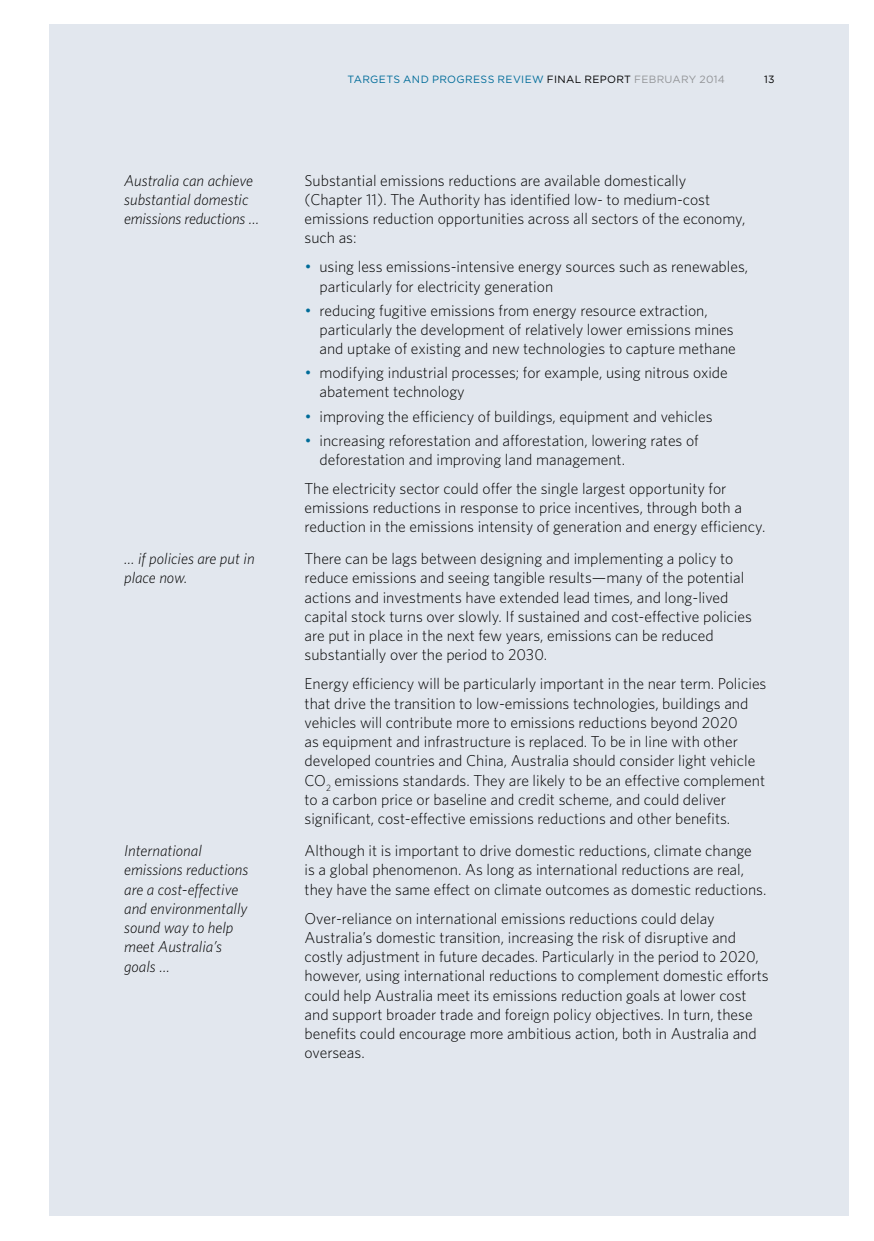
<style>
.page{position:relative;width:874px;height:1241px;background:#fff}
.page>*{position:absolute;margin:0;border:0;box-sizing:border-box;transform-origin:0 0}
.t1{font:300 15.75px/19.2px "Whitney";color:#000}
.t2{font:italic 300 15.75px/19.2px "Whitney";color:#000}
.t3{font:10.5px "Gotham";letter-spacing:.035em;color:#006c99}
.t4{font:10.5px "Gotham";letter-spacing:.025em;color:#939598}
.t5{font:10.5px "Gotham";color:#000}
.s1{color:#000}
.s2{font-family:"Gotham";color:#006c99}
</style>
<div class="page">
<div style="left:50px;top:25px;width:798px;height:1190px;background:#e2e7ee"></div>
<p class="t3" style="left:347px;top:74px;width:246px">TARGETS AND PROGRESS REVIEW <span class="s1">FINAL REPORT</span></p>
<p class="t4" style="left:634px;top:74px;width:92px">FEBRUARY 2014</p>
<p class="t5" style="left:763px;top:74px;width:12px">13</p>
<p class="t2" style="left:124px;top:170px;width:136px">Australia can achieve substantial domestic emissions reductions …</p>
<p class="t1" style="left:304px;top:170px;width:442px">Substantial emissions reductions are available domestically (Chapter 11). The Authority has identified low- to medium-cost emissions reduction opportunities across all sectors of the economy, such as:</p>
<p class="t1" style="left:319px;top:257px;width:430px;text-indent:-15px"><span class="s2">•</span> using less emissions-intensive energy sources such as renewables, particularly for electricity generation</p>
<p class="t1" style="left:319px;top:300px;width:418px;text-indent:-15px"><span class="s2">•</span> reducing fugitive emissions from energy resource extraction, particularly the development of relatively lower emissions mines and uptake of existing and new technologies to capture methane</p>
<p class="t1" style="left:319px;top:362px;width:409px;text-indent:-15px"><span class="s2">•</span> modifying industrial processes; for example, using nitrous oxide abatement technology</p>
<p class="t1" style="left:304px;top:406px;width:409px"><span class="s2">•</span> improving the efficiency of buildings, equipment and vehicles</p>
<p class="t1" style="left:319px;top:430px;width:380px;text-indent:-15px"><span class="s2">•</span> increasing reforestation and afforestation, lowering rates of deforestation and improving land management.</p>
<p class="t1" style="left:304px;top:478px;width:462px">The electricity sector could offer the single largest opportunity for emissions reductions in response to price incentives, through both a reduction in the emissions intensity of generation and energy efficiency.</p>
<p class="t2" style="left:124px;top:548px;width:132px">… if policies are put in place now.</p>
<p class="t1" style="left:304px;top:548px;width:448px">There can be lags between designing and implementing a policy to reduce emissions and seeing tangible results—many of the potential actions and investments have extended lead times, and long-lived capital stock turns over slowly. If sustained and cost-effective policies are put in place in the next few years, emissions can be reduced substantially over the period to 2030.</p>
<p class="t1" style="left:304px;top:673px;width:463px">Energy efficiency will be particularly important in the near term. Policies that drive the transition to low-emissions technologies, buildings and vehicles will contribute more to emissions reductions beyond 2020<br>as equipment and infrastructure is replaced. To be in line with other developed countries and China, Australia should consider light vehicle CO<sub>2</sub> emissions standards. They are likely to be an effective complement to a carbon price or baseline and credit scheme, and could deliver significant, cost-effective emissions reductions and other benefits.</p>
<p class="t2" style="left:124px;top:840px;width:126px">International emissions reductions are a cost-effective and environmentally sound way to help meet Australia’s goals …</p>
<p class="t1" style="left:304px;top:840px;width:463px">Although it is important to drive domestic reductions, climate change<br>is a global phenomenon. As long as international reductions are real, they have the same effect on climate outcomes as domestic reductions.</p>
<p class="t1" style="left:304px;top:907px;width:465px">Over-reliance on international emissions reductions could delay Australia’s domestic transition, increasing the risk of disruptive and costly adjustment in future decades. Particularly in the period to 2020, however, using international reductions to complement domestic efforts could help Australia meet its emissions reduction goals at lower cost and support broader trade and foreign policy objectives. In turn, these benefits could encourage more ambitious action, both in Australia and overseas.</p>
</div>
